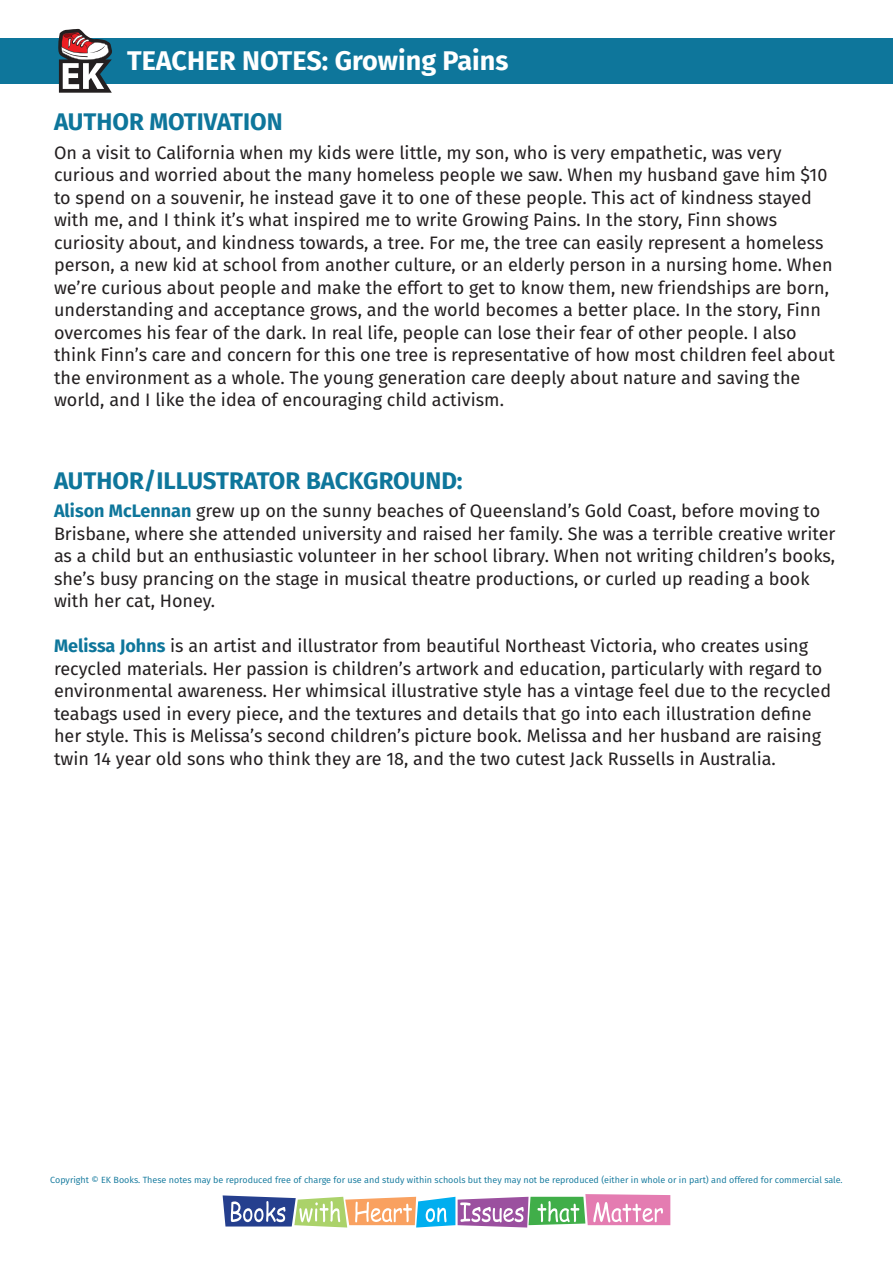
<style>
.page{position:relative;width:893px;height:1263px;background:#fff}
.page>*{position:absolute;margin:0;border:0;box-sizing:border-box;transform-origin:0 0}
.t1{font:700 27px "Fira Sans";color:#fff}
.t2{font:700 24px "Fira Sans";color:#0e769b}
.t3{font:18px/22.5px "Fira Sans";color:#231f20}
.t4{font:9px "Fira Sans";color:#0e769b}
.s1{font-weight:700;color:#0e769b}
</style>
<div class="page">
<svg style="left:223px;top:1194px;width:447px;height:33px"></svg>
<div style="left:0;top:38px;width:893px;height:46px;background:#0e769b"></div>
<svg style="left:58px;top:29px;width:54px;height:64px"></svg>
<h1 class="t1" style="left:127px;top:38px;width:383px">TEACHER NOTES: Growing Pains</h1>
<h2 class="t2" style="left:54px;top:101px;width:230px">AUTHOR MOTIVATION</h2>
<p class="t3" style="left:54px;top:140px;width:783px">On a visit to California when my kids were little, my son, who is very empathetic, was very curious and worried about the many homeless people we saw. When my husband gave him $10 to spend on a souvenir, he instead gave it to one of these people. This act of kindness stayed with me, and I think it’s what inspired me to write Growing Pains. In the story, Finn shows curiosity about, and kindness towards, a tree. For me, the tree can easily represent a homeless person, a new kid at school from another culture, or an elderly person in a nursing home. When we’re curious about people and make the effort to get to know them, new friendships are born, understanding and acceptance grows, and the world becomes a better place. In the story, Finn overcomes his fear of the dark. In real life, people can lose their fear of other people. I also think Finn’s care and concern for this one tree is representative of how most children feel about the environment as a whole. The young generation care deeply about nature and saving the world, and I like the idea of encouraging child activism.</p>
<h2 class="t2" style="left:54px;top:460px;width:410px">AUTHOR/ILLUSTRATOR BACKGROUND:</h2>
<p class="t3" style="left:54px;top:499px;width:783px"><span class="s1">Alison McLennan</span> grew up on the sunny beaches of Queensland’s Gold Coast, before moving to Brisbane, where she attended university and raised her family. She was a terrible creative writer as a child but an enthusiastic volunteer in her school library. When not writing children’s books, she’s busy prancing on the stage in musical theatre productions, or curled up reading a book with her cat, Honey.</p>
<p class="t3" style="left:54px;top:634px;width:779px"><span class="s1">Melissa Johns</span> is an artist and illustrator from beautiful Northeast Victoria, who creates using recycled materials. Her passion is children’s artwork and education, particularly with regard to environmental awareness. Her whimsical illustrative style has a vintage feel due to the recycled teabags used in every piece, and the textures and details that go into each illustration define her style. This is Melissa’s second children’s picture book. Melissa and her husband are raising twin 14 year old sons who think they are 18, and the two cutest Jack Russells in Australia.</p>
<p class="t4" style="left:50px;top:1173px;width:794px">Copyright © EK Books. These notes may be reproduced free of charge for use and study within schools but they may not be reproduced (either in whole or in part) and offered for commercial sale.</p>
</div>
